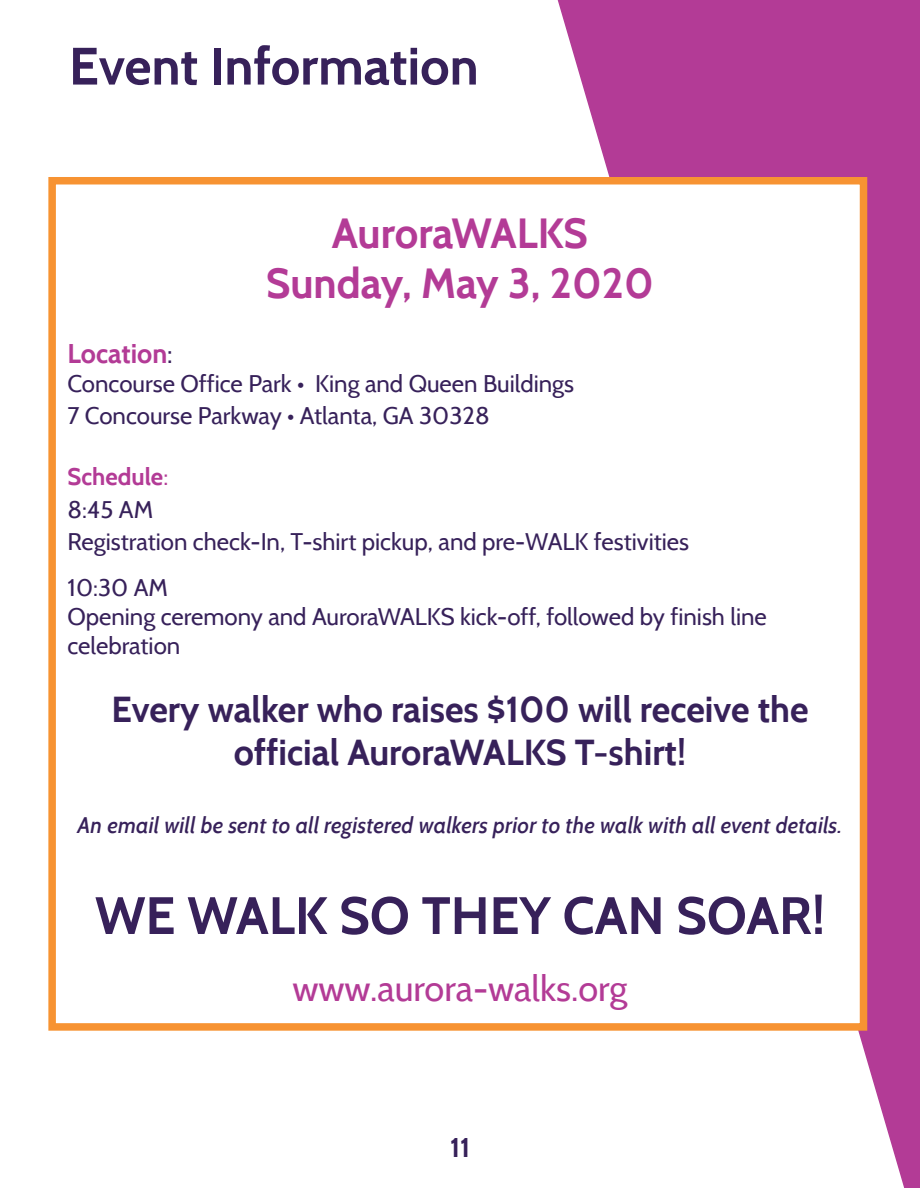
<style>
.page{position:relative;width:920px;height:1188px;background:#fff}
.page>*{position:absolute;margin:0;border:0;box-sizing:border-box;transform-origin:0 0}
.t1{font:700 52.5px "Cabin";color:#37215a}
.t2{font:700 42px/50.4px "Cabin";letter-spacing:-.005em;color:#b33b96;text-align:center}
.t3{font:700 36px/43.2px "Cabin";color:#37215a;text-align:center}
.t4{font:36px "Cabin";color:#b33b96}
.t5{font:700 27px "Cabin";color:#b33b96}
.t6{font:700 27px "Cabin";color:#37215a}
.t7{font:24px/32.4px "Cabin";color:#37215a}
.t8{font:italic 500 22.5px "Cabin";color:#37215a}
.s1{font-weight:400;color:#37215a}
.s2{font-weight:700;color:#b33b96}
.s3{color:#b33b96}
</style>
<div class="page">
<svg style="left:557px;top:0;width:363px;height:1188px"></svg>
<div style="left:48px;top:177px;width:819px;height:854px;background:#fff;border:8px solid #f79332"></div>
<h1 class="t1" style="left:69px;top:34px;width:411px">Event Information</h1>
<h2 class="t2" style="left:266px;top:208px;width:389px">AuroraWALKS<br>Sunday, May 3, 2020</h2>
<p class="t5" style="left:68px;top:337px;width:107px">Location<span class="s1">:</span></p>
<p class="t7" style="left:68px;top:367px;width:508px">Concourse Office Park • King and Queen Buildings<br>7 Concourse Parkway • Atlanta, GA 30328</p>
<p class="t7" style="left:68px;top:460px;width:623px"><span class="s2">Schedule</span><span class="s3">:<br></span>8:45 AM<br>Registration check-In, T-shirt pickup, and pre-WALK festivities</p>
<p class="t7" style="left:68px;top:573px;width:700px;line-height:28.8px">10:30 AM<br>Opening ceremony and AuroraWALKS kick-off, followed by finish line celebration</p>
<h3 class="t3" style="left:111px;top:688px;width:698px">Every walker who raises $100 will receive the official AuroraWALKS T-shirt!</h3>
<p class="t8" style="left:78px;top:812px;width:766px">An email will be sent to all registered walkers prior to the walk with all event details.</p>
<h1 class="t1" style="left:95px;top:884px;width:731px">WE WALK SO THEY CAN SOAR!</h1>
<h3 class="t4" style="left:292px;top:966px;width:336px">www.aurora-walks.org</h3>
<p class="t6" style="left:450px;top:1131px;width:21px">11</p>
</div>
